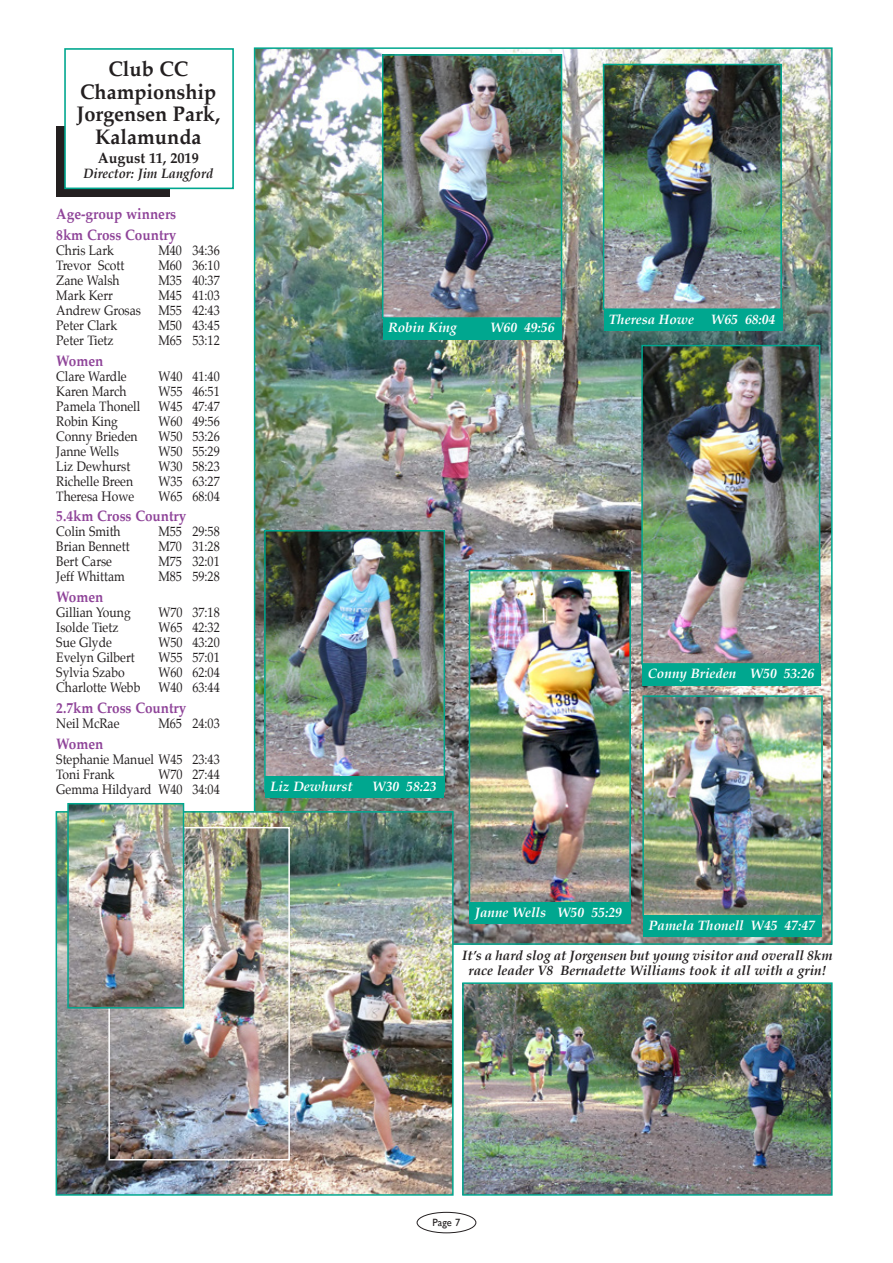
<style>
.page{position:relative;width:893px;height:1263px;background:#fff}
.page>*{position:absolute;margin:0;border:0;box-sizing:border-box;transform-origin:0 0}
.t1{font:700 21px/22.5px "Palatino";color:#231f20;text-align:center;scale:.95 1}
.t2{font:700 15px/20.7px "Palatino";color:#8f4499;scale:.9 1}
.t3{font:700 15px "Palatino";color:#231f20;scale:.95 1}
.t4{font:13.5px/15px "Palatino";color:#231f20;scale:.9 1}
.t5{font:italic 700 13.5px "Palatino";color:#fff}
.t6{font:italic 700 13.5px/15px "Palatino";color:#231f20;text-align:center}
.t7{font:italic 700 13.5px "Palatino";color:#231f20;scale:.95 1}
.t8{font:10.5px "Gill Sans";color:#231f20}
</style>
<div class="page">
<div style="left:417px;top:1212px;width:59px;height:21px;border:1px solid #231f20;border-radius:50%"></div>
<img style="left:257px;top:50px;width:573px;height:892px">
<img style="left:59px;top:814px;width:392px;height:379px">
<div style="left:56px;top:811px;width:398px;height:385px;border:2px solid #00a78f"></div>
<div style="left:56px;top:126px;width:113px;height:71px;background:#231f20"></div>
<div style="left:64px;top:48px;width:170px;height:141px;background:#fff;border:2px solid #00a78f"></div>
<img style="left:385px;top:57px;width:174px;height:259px">
<div style="left:382px;top:54px;width:180px;height:265px;border:2px solid #00a78f"></div>
<img style="left:606px;top:67px;width:173px;height:240px">
<div style="left:603px;top:64px;width:179px;height:246px;border:2px solid #00a78f"></div>
<img style="left:644px;top:348px;width:173px;height:314px">
<div style="left:641px;top:345px;width:179px;height:320px;border:2px solid #00a78f"></div>
<img style="left:267px;top:533px;width:175px;height:243px">
<div style="left:264px;top:530px;width:181px;height:262px;border:2px solid #00a78f"></div>
<img style="left:465px;top:985px;width:365px;height:208px">
<div style="left:462px;top:982px;width:371px;height:214px;border:2px solid #00a78f"></div>
<img style="left:111px;top:830px;width:176px;height:327px">
<div style="left:108px;top:827px;width:182px;height:333px;border:2px solid #fff"></div>
<img style="left:70px;top:806px;width:111px;height:199px">
<div style="left:67px;top:803px;width:117px;height:205px;border:2px solid #00a78f"></div>
<div style="left:383px;top:318px;width:178px;height:21px;background:#00a78f"></div>
<div style="left:604px;top:309px;width:178px;height:21px;background:#00a78f"></div>
<div style="left:642px;top:664px;width:179px;height:21px;background:#00a78f"></div>
<img style="left:645px;top:698px;width:175px;height:215px">
<div style="left:642px;top:695px;width:181px;height:221px;border:2px solid #00a78f"></div>
<div style="left:643px;top:916px;width:179px;height:21px;background:#00a78f"></div>
<img style="left:472px;top:573px;width:156px;height:329px">
<div style="left:469px;top:570px;width:162px;height:335px;border:2px solid #00a78f"></div>
<div style="left:469px;top:902px;width:161px;height:22px;background:#00a78f"></div>
<div style="left:265px;top:776px;width:179px;height:22px;background:#00a78f"></div>
<h1 class="t1" style="left:77px;top:57px;width:153px">Club CC<br>Championship<br>Jorgensen Park,<br>Kalamunda</h1>
<p class="t3" style="left:98px;top:145px;width:108px">August 11, 2019</p>
<p class="t7" style="left:83px;top:162px;width:138px">Director: Jim Langford</p>
<p class="t2" style="left:56px;top:203px;width:135px">Age-group winners<br>8km Cross Country</p>
<p class="t4" style="left:56px;top:243px;width:65px">Chris Lark</p>
<p class="t4" style="left:158px;top:243px;width:70px">M40 34:36</p>
<p class="t4" style="left:56px;top:258px;width:77px">Trevor Scott</p>
<p class="t4" style="left:158px;top:258px;width:70px">M60 36:10</p>
<p class="t4" style="left:56px;top:273px;width:72px">Zane Walsh</p>
<p class="t4" style="left:158px;top:273px;width:70px">M35 40:37</p>
<p class="t4" style="left:56px;top:288px;width:65px">Mark Kerr</p>
<p class="t4" style="left:158px;top:288px;width:70px">M45 41:03</p>
<p class="t4" style="left:56px;top:303px;width:96px">Andrew Grosas</p>
<p class="t4" style="left:158px;top:303px;width:70px">M55 42:43</p>
<p class="t4" style="left:56px;top:318px;width:69px">Peter Clark</p>
<p class="t4" style="left:158px;top:318px;width:70px">M50 43:45</p>
<p class="t4" style="left:56px;top:333px;width:65px">Peter Tietz</p>
<p class="t4" style="left:158px;top:333px;width:70px">M65 53:12</p>
<p class="t2" style="left:56px;top:350px;width:54px">Women</p>
<p class="t4" style="left:56px;top:368px;width:80px">Clare Wardle</p>
<p class="t4" style="left:158px;top:368px;width:70px">W40 41:40</p>
<p class="t4" style="left:56px;top:383px;width:80px">Karen March</p>
<p class="t4" style="left:158px;top:383px;width:70px">W55 46:51</p>
<p class="t4" style="left:56px;top:398px;width:95px">Pamela Thonell</p>
<p class="t4" style="left:158px;top:398px;width:70px">W45 47:47</p>
<p class="t4" style="left:56px;top:413px;width:70px">Robin King</p>
<p class="t4" style="left:158px;top:413px;width:70px">W60 49:56</p>
<p class="t4" style="left:56px;top:428px;width:92px">Conny Brieden</p>
<p class="t4" style="left:158px;top:428px;width:70px">W50 53:26</p>
<p class="t4" style="left:56px;top:443px;width:71px">Janne Wells</p>
<p class="t4" style="left:158px;top:443px;width:70px">W50 55:29</p>
<p class="t4" style="left:56px;top:458px;width:84px">Liz Dewhurst</p>
<p class="t4" style="left:158px;top:458px;width:70px">W30 58:23</p>
<p class="t4" style="left:56px;top:473px;width:87px">Richelle Breen</p>
<p class="t4" style="left:158px;top:473px;width:70px">W35 63:27</p>
<p class="t4" style="left:56px;top:488px;width:88px">Theresa Howe</p>
<p class="t4" style="left:158px;top:488px;width:70px">W65 68:04</p>
<p class="t2" style="left:56px;top:506px;width:146px">5.4km Cross Country</p>
<p class="t4" style="left:56px;top:524px;width:73px">Colin Smith</p>
<p class="t4" style="left:158px;top:524px;width:70px">M55 29:58</p>
<p class="t4" style="left:56px;top:539px;width:83px">Brian Bennett</p>
<p class="t4" style="left:158px;top:539px;width:70px">M70 31:28</p>
<p class="t4" style="left:56px;top:554px;width:64px">Bert Carse</p>
<p class="t4" style="left:158px;top:554px;width:70px">M75 32:01</p>
<p class="t4" style="left:56px;top:569px;width:78px">Jeff Whittam</p>
<p class="t4" style="left:158px;top:569px;width:70px">M85 59:28</p>
<p class="t2" style="left:56px;top:586px;width:54px">Women</p>
<p class="t4" style="left:56px;top:605px;width:84px">Gillian Young</p>
<p class="t4" style="left:158px;top:605px;width:70px">W70 37:18</p>
<p class="t4" style="left:56px;top:620px;width:71px">Isolde Tietz</p>
<p class="t4" style="left:158px;top:620px;width:70px">W65 42:32</p>
<p class="t4" style="left:56px;top:635px;width:63px">Sue Glyde</p>
<p class="t4" style="left:158px;top:635px;width:70px">W50 43:20</p>
<p class="t4" style="left:56px;top:650px;width:89px">Evelyn Gilbert</p>
<p class="t4" style="left:158px;top:650px;width:70px">W55 57:01</p>
<p class="t4" style="left:56px;top:665px;width:77px">Sylvia Szabo</p>
<p class="t4" style="left:158px;top:665px;width:70px">W60 62:04</p>
<p class="t4" style="left:56px;top:680px;width:95px">Charlotte Webb</p>
<p class="t4" style="left:158px;top:680px;width:70px">W40 63:44</p>
<p class="t2" style="left:56px;top:697px;width:146px">2.7km Cross Country</p>
<p class="t4" style="left:56px;top:716px;width:72px">Neil McRae</p>
<p class="t4" style="left:158px;top:716px;width:70px">M65 24:03</p>
<p class="t2" style="left:56px;top:733px;width:54px">Women</p>
<p class="t4" style="left:56px;top:751px;width:183px">Stephanie Manuel W45 23:43<br>Toni Frank</p>
<p class="t4" style="left:56px;top:766px;width:183px;text-align:right">W70 27:44<br>Gemma Hildyard W40 34:04</p>
<p class="t5" style="left:388px;top:317px;width:70px">Robin King</p>
<p class="t5" style="left:490px;top:317px;width:66px">W60 49:56</p>
<p class="t5" style="left:609px;top:308px;width:168px">Theresa Howe W65 68:04</p>
<p class="t5" style="left:270px;top:775px;width:84px">Liz Dewhurst</p>
<p class="t5" style="left:372px;top:775px;width:66px">W30 58:23</p>
<p class="t5" style="left:648px;top:662px;width:168px">Conny Brieden W50 53:26</p>
<p class="t5" style="left:475px;top:901px;width:149px">Janne Wells W50 55:29</p>
<p class="t5" style="left:648px;top:914px;width:168px">Pamela Thonell W45 47:47</p>
<p class="t6" style="left:462px;top:948px;width:372px">It’s a hard slog at Jorgensen but young visitor and overall 8km race leader V8 Bernadette Williams took it all with a grin!</p>
<p class="t8" style="left:433px;top:1216px;width:29px">Page 7</p>
</div>
